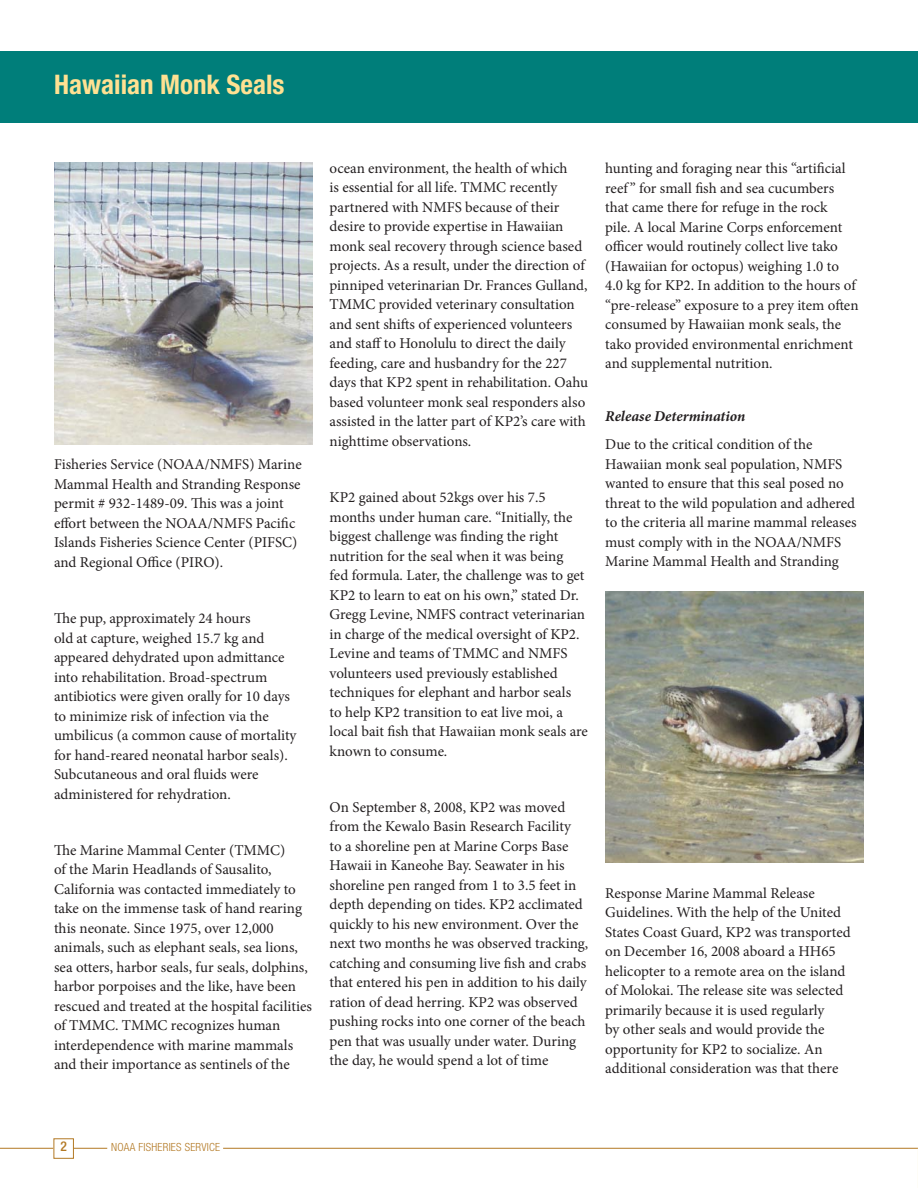
<style>
.page{position:relative;width:918px;height:1188px;background:#fff}
.page>*{position:absolute;margin:0;border:0;box-sizing:border-box;transform-origin:0 0}
.t1{font:700 condensed 27px "Helvetica Neue LT Std";color:#ffe192}
.t2{font:15px/19.5px "Minion Pro";color:#231f20}
.t3{font:italic 700 15px "Minion Pro";color:#231f20}
.t4{font:300 condensed 11.25px "Helvetica Neue LT Std";letter-spacing:.02em;color:#b37924}
</style>
<div class="page">
<hr style="left:0;top:1148px;width:53px;height:1px;background:#b37924">
<div style="left:54px;top:1139px;width:20px;height:20px;border:1px solid #b37924"></div>
<div style="left:0;top:51px;width:918px;height:72px;background:#007e7a"></div>
<hr style="left:223px;top:1148px;width:695px;height:1px;background:#b37924">
<hr style="left:74px;top:1148px;width:33px;height:1px;background:#b37924">
<svg style="left:902px;top:1147px;width:16px;height:2px"></svg>
<img style="left:54px;top:162px;width:259px;height:282px">
<img style="left:605px;top:591px;width:259px;height:272px">
<h1 class="t1" style="left:54px;top:68px;width:232px">Hawaiian Monk Seals</h1>
<p class="t2" style="left:54px;top:455px;width:249px">Fisheries Service (NOAA/NMFS) Marine Mammal Health and Stranding Response permit # 932-1489-09. This was a joint effort between the NOAA/NMFS Pacific Islands Fisheries Science Center (PIFSC) and Regional Office (PIRO).</p>
<p class="t2" style="left:54px;top:609px;width:244px">The pup, approximately 24 hours<br>old at capture, weighed 15.7 kg and appeared dehydrated upon admittance into rehabilitation. Broad-spectrum antibiotics were given orally for 10 days to minimize risk of infection via the umbilicus (a common cause of mortality for hand-reared neonatal harbor seals).<br>Subcutaneous and oral fluids were administered for rehydration.</p>
<p class="t2" style="left:54px;top:840px;width:259px">The Marine Mammal Center (TMMC)<br>of the Marin Headlands of Sausalito, California was contacted immediately to take on the immense task of hand rearing this neonate. Since 1975, over 12,000 animals, such as elephant seals, sea lions, sea otters, harbor seals, fur seals, dolphins, harbor porpoises and the like, have been rescued and treated at the hospital facilities of TMMC. TMMC recognizes human interdependence with marine mammals and their importance as sentinels of the</p>
<p class="t2" style="left:330px;top:158px;width:260px">ocean environment, the health of which<br>is essential for all life. TMMC recently partnered with NMFS because of their desire to provide expertise in Hawaiian monk seal recovery through science based projects. As a result, under the direction of pinniped veterinarian Dr. Frances Gulland, TMMC provided veterinary consultation and sent shifts of experienced volunteers and staff to Honolulu to direct the daily feeding, care and husbandry for the 227 days that KP2 spent in rehabilitation. Oahu based volunteer monk seal responders also assisted in the latter part of KP2’s care with nighttime observations.</p>
<p class="t2" style="left:330px;top:488px;width:260px">KP2 gained about 52kgs over his 7.5 months under human care. “Initially, the biggest challenge was finding the right nutrition for the seal when it was being<br>fed formula. Later, the challenge was to get KP2 to learn to eat on his own,” stated Dr.<br>Gregg Levine, NMFS contract veterinarian in charge of the medical oversight of KP2.<br>Levine and teams of TMMC and NMFS volunteers used previously established techniques for elephant and harbor seals<br>to help KP2 transition to eat live moi, a local bait fish that Hawaiian monk seals are known to consume.</p>
<p class="t2" style="left:605px;top:159px;width:255px">hunting and foraging near this “artificial reef ” for small fish and sea cucumbers that came there for refuge in the rock<br>pile. A local Marine Corps enforcement officer would routinely collect live tako (Hawaiian for octopus) weighing 1.0 to 4.0 kg for KP2. In addition to the hours of “pre-release” exposure to a prey item often consumed by Hawaiian monk seals, the tako provided environmental enrichment and supplemental nutrition.</p>
<p class="t3" style="left:605px;top:405px;width:142px">Release Determination</p>
<p class="t2" style="left:605px;top:435px;width:253px">Due to the critical condition of the Hawaiian monk seal population, NMFS wanted to ensure that this seal posed no threat to the wild population and adhered to the criteria all marine mammal releases must comply with in the NOAA/NMFS Marine Mammal Health and Stranding</p>
<p class="t2" style="left:330px;top:797px;width:260px">On September 8, 2008, KP2 was moved from the Kewalo Basin Research Facility<br>to a shoreline pen at Marine Corps Base Hawaii in Kaneohe Bay. Seawater in his shoreline pen ranged from 1 to 3.5 feet in depth depending on tides. KP2 acclimated quickly to his new environment. Over the next two months he was observed tracking, catching and consuming live fish and crabs that entered his pen in addition to his daily ration of dead herring. KP2 was observed pushing rocks into one corner of the beach pen that was usually under water. During the day, he would spend a lot of time</p>
<p class="t2" style="left:605px;top:883px;width:247px">Response Marine Mammal Release Guidelines. With the help of the United States Coast Guard, KP2 was transported on December 16, 2008 aboard a HH65 helicopter to a remote area on the island of Molokai. The release site was selected primarily because it is used regularly<br>by other seals and would provide the opportunity for KP2 to socialize. An additional consideration was that there</p>
<p class="t4" style="left:111px;top:1141px;width:110px">NOAA FISHERIES SERVICE</p>
</div>
